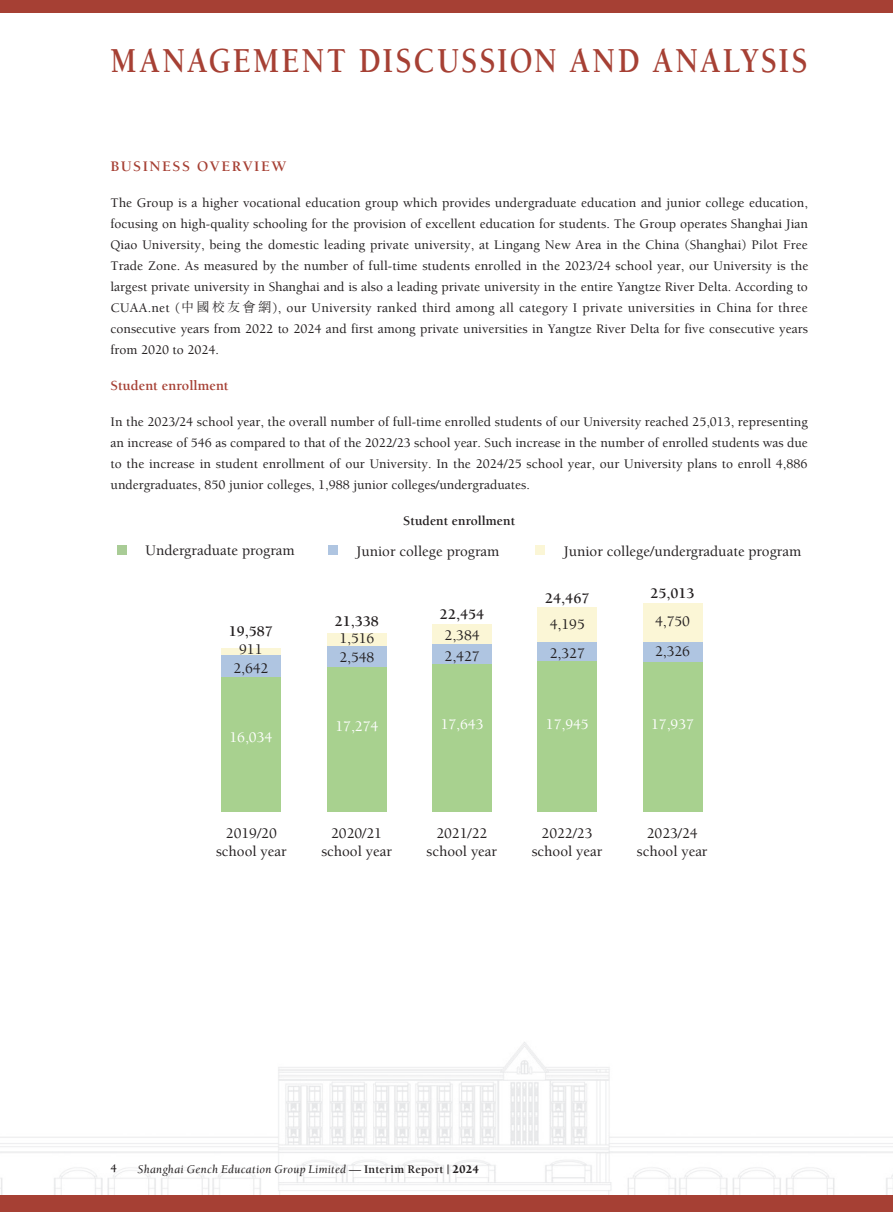
<style>
.page{position:relative;width:893px;height:1212px;background:#fff}
.page>*{position:absolute;margin:0;border:0;box-sizing:border-box;transform-origin:0 0}
.t1{font:700 36px "Berkeley Std";letter-spacing:.06em;color:#a64034;scale:.85 1}
.t2{font:500 15px/18px "Berkeley Std";color:#231f20;text-align:center}
.t3{font:700 15px/26.4px "Berkeley Std";color:#231f20;text-align:center}
.t4{font:500 15px "Berkeley Std";color:#fff}
._03_H1{font:700 15px "Berkeley Std";letter-spacing:.1em;color:#a64034}
._04___H2{font:700 14.25px "Berkeley Std";color:#a64034}
._01_Body_Text{font:500 13.5px/21px "Berkeley Std";color:#231f20;text-align:justify}
._01_Body_Text-2{font:700 13.5px "Berkeley Std";color:#231f20}
.t5{font:italic 12px "Berkeley Std";letter-spacing:.02em;color:#231f20}
.t6{font:700 12px "Berkeley Std";color:#231f20}
.s1{font-family:"M Sung HK";font-weight:300}
.s2{font-weight:500}
.s3{font-weight:700;font-style:normal}
.s4{font-weight:900;font-style:normal}
</style>
<div class="page">
<img style="left:0;top:1042px;width:893px;height:153px">
<div style="left:0;top:0;width:893px;height:13px;background:#a64034"></div>
<div style="left:0;top:1195px;width:893px;height:17px;background:#a64034"></div>
<div style="left:117px;top:545px;width:9px;height:10px;background:#a9cc96"></div>
<div style="left:328px;top:545px;width:9px;height:9px;background:#afc5e1"></div>
<div style="left:535px;top:546px;width:10px;height:9px;background:#fbf6d6"></div>
<div style="left:222px;top:648px;width:59px;height:8px;background:#fbf6d6"></div>
<div style="left:327px;top:633px;width:59px;height:13px;background:#fbf6d6"></div>
<div style="left:432px;top:624px;width:59px;height:20px;background:#fbf6d6"></div>
<div style="left:538px;top:607px;width:59px;height:35px;background:#fbf6d6"></div>
<div style="left:643px;top:603px;width:59px;height:39px;background:#fbf6d6"></div>
<div style="left:222px;top:656px;width:59px;height:22px;background:#afc5e1"></div>
<div style="left:327px;top:646px;width:59px;height:21px;background:#afc5e1"></div>
<div style="left:432px;top:644px;width:59px;height:20px;background:#afc5e1"></div>
<div style="left:538px;top:642px;width:59px;height:20px;background:#afc5e1"></div>
<div style="left:643px;top:642px;width:59px;height:20px;background:#afc5e1"></div>
<div style="left:222px;top:678px;width:59px;height:134px;background:#a8d18f"></div>
<div style="left:327px;top:667px;width:59px;height:145px;background:#a8d18f"></div>
<div style="left:432px;top:664px;width:59px;height:148px;background:#a8d18f"></div>
<div style="left:538px;top:662px;width:59px;height:150px;background:#a8d18f"></div>
<div style="left:643px;top:662px;width:59px;height:150px;background:#a8d18f"></div>
<h1 class="t1" style="left:111px;top:41px;width:822px">MANAGEMENT DISCUSSION AND ANALYSIS</h1>
<p class="_03_H1" style="left:111px;top:158px;width:177px">BUSINESS OVERVIEW</p>
<p class="_01_Body_Text" style="left:111px;top:192px;width:699px">The Group is a higher vocational education group which provides undergraduate education and junior college education, focusing on high-quality schooling for the provision of excellent education for students. The Group operates Shanghai Jian Qiao University, being the domestic leading private university, at Lingang New Area in the China (Shanghai) Pilot Free Trade Zone. As measured by the number of full-time students enrolled in the 2023/24 school year, our University is the largest private university in Shanghai and is also a leading private university in the entire Yangtze River Delta. According to CUAA.net (<span class="s1">中國校友會網</span>), our University ranked third among all category I private universities in China for three consecutive years from 2022 to 2024 and first among private universities in Yangtze River Delta for five consecutive years from 2020 to 2024.</p>
<p class="_04___H2" style="left:111px;top:378px;width:120px">Student enrollment</p>
<p class="_01_Body_Text" style="left:111px;top:411px;width:699px">In the 2023/24 school year, the overall number of full-time enrolled students of our University reached 25,013, representing an increase of 546 as compared to that of the 2022/23 school year. Such increase in the number of enrolled students was due to the increase in student enrollment of our University. In the 2024/25 school year, our University plans to enroll 4,886 undergraduates, 850 junior colleges, 1,988 junior colleges/undergraduates.</p>
<p class="_01_Body_Text-2" style="left:403px;top:513px;width:113px">Student enrollment</p>
<p class="t2" style="left:146px;top:541px;width:151px">Undergraduate program</p>
<p class="t2" style="left:356px;top:542px;width:145px">Junior college program</p>
<p class="t2" style="left:564px;top:542px;width:239px">Junior college/undergraduate program</p>
<p class="t3" style="left:229px;top:618px;width:46px">19,587</p>
<p class="t2" style="left:239px;top:641px;width:25px">911</p>
<p class="t2" style="left:233px;top:659px;width:37px">2,642</p>
<p class="t4" style="left:229px;top:730px;width:44px">16,034</p>
<p class="t3" style="left:335px;top:609px;width:46px">21,338</p>
<p class="t2" style="left:339px;top:629px;width:37px">1,516</p>
<p class="t2" style="left:339px;top:649px;width:37px">2,548</p>
<p class="t3" style="left:440px;top:602px;width:46px">22,454</p>
<p class="t2" style="left:445px;top:626px;width:37px">2,384</p>
<p class="t2" style="left:445px;top:647px;width:37px">2,427</p>
<p class="t3" style="left:545px;top:585px;width:46px">24,467<br><span class="s2">4,195</span></p>
<p class="t2" style="left:550px;top:644px;width:37px">2,327</p>
<p class="t3" style="left:650px;top:580px;width:46px;line-height:27.9px">25,013<br><span class="s2">4,750</span></p>
<p class="t2" style="left:655px;top:643px;width:37px">2,326</p>
<p class="t4" style="left:335px;top:718px;width:44px">17,274</p>
<p class="t4" style="left:441px;top:716px;width:44px">17,643</p>
<p class="t4" style="left:546px;top:716px;width:44px">17,945</p>
<p class="t4" style="left:651px;top:716px;width:44px">17,937</p>
<p class="t2" style="left:216px;top:824px;width:72px">2019/20 school year</p>
<p class="t2" style="left:427px;top:824px;width:72px">2021/22 school year</p>
<p class="t2" style="left:637px;top:824px;width:72px">2023/24 school year</p>
<p class="t2" style="left:321px;top:824px;width:72px">2020/21 school year</p>
<p class="t2" style="left:532px;top:824px;width:72px">2022/23 school year</p>
<p class="t6" style="left:111px;top:1162px;width:8px">4</p>
<p class="t5" style="left:138px;top:1162px;width:343px">Shanghai Gench Education Group Limited — <span class="s3">Interim Report |</span> <span class="s4">2024</span></p>
</div>
